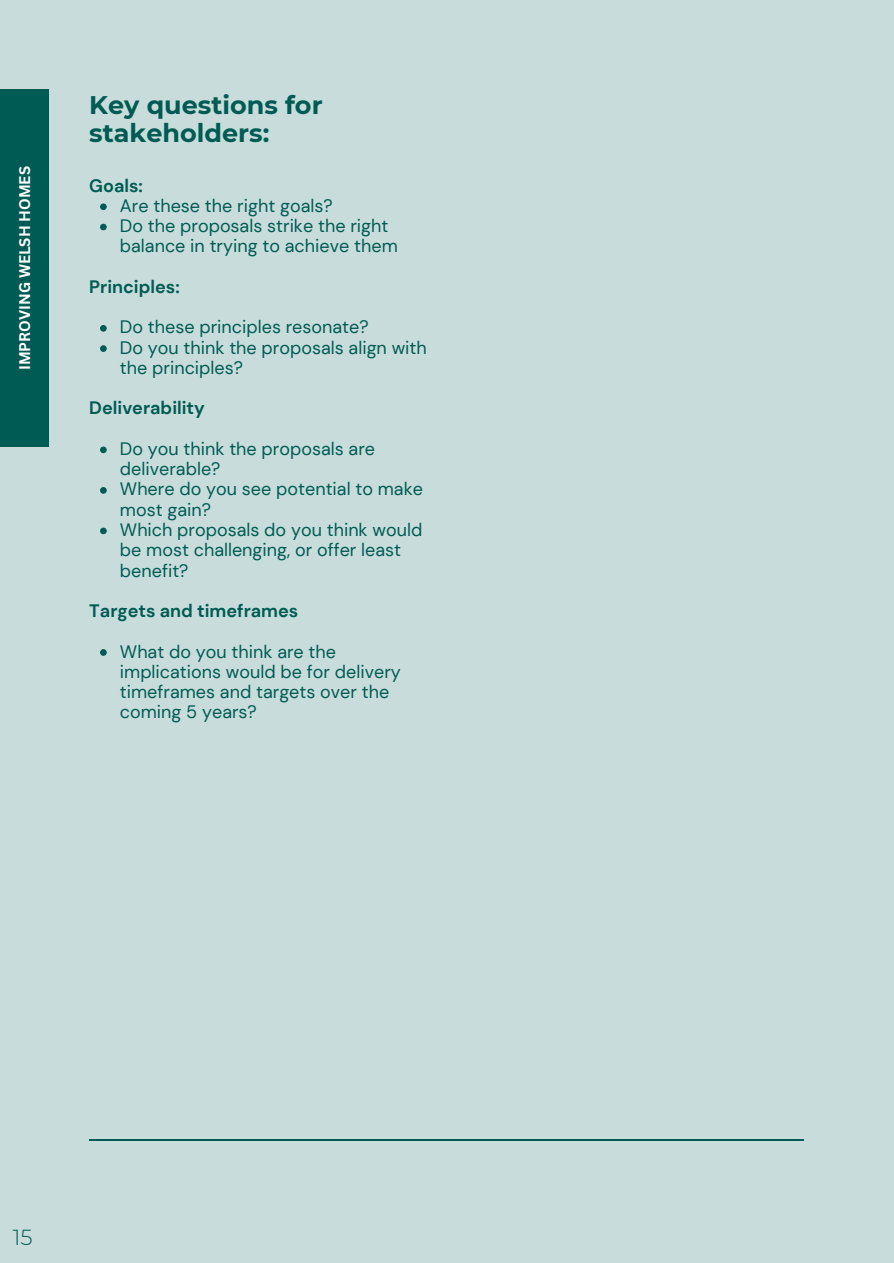
<style>
.page{position:relative;width:894px;height:1263px;background:#fff}
.page>*{position:absolute;margin:0;border:0;box-sizing:border-box;transform-origin:0 0}
.t1{font:700 25.5px/28.3px "Montserrat";color:#005b54}
.t2{font:300 21.75px "Montserrat";color:#005b54}
.t3{font:18px/20.2px "DM Sans";color:#005b54}
.t4{font:700 18px "DM Sans";color:#005b54}
.t5{font:700 15px "Canva Sans";color:#fff}
</style>
<div class="page">
<div style="left:0;top:0;width:893px;height:1263px;background:#c8dddb"></div>
<svg style="left:100px;top:203px;width:7px;height:7px"></svg>
<svg style="left:100px;top:223px;width:7px;height:8px"></svg>
<svg style="left:100px;top:325px;width:7px;height:7px"></svg>
<svg style="left:100px;top:345px;width:7px;height:7px"></svg>
<svg style="left:100px;top:446px;width:7px;height:7px"></svg>
<svg style="left:100px;top:487px;width:7px;height:7px"></svg>
<svg style="left:100px;top:527px;width:7px;height:7px"></svg>
<svg style="left:100px;top:649px;width:7px;height:7px"></svg>
<div style="left:0;top:89px;width:49px;height:358px;background:#005b54"></div>
<hr style="left:89px;top:1140px;width:715px;height:1px;background:#005b54">
<p class="t5" style="left:14px;top:370px;width:206px;rotate:-90deg">IMPROVING WELSH HOMES</p>
<h1 class="t1" style="left:89px;top:90px;width:235px">Key questions for stakeholders:</h1>
<p class="t4" style="left:89px;top:174px;width:55px">Goals:</p>
<p class="t3" style="left:120px;top:196px;width:279px">Are these the right goals?<br>Do the proposals strike the right balance in trying to achieve them</p>
<p class="t4" style="left:89px;top:275px;width:92px">Principles:</p>
<p class="t3" style="left:120px;top:317px;width:308px">Do these principles resonate?<br>Do you think the proposals align with the principles?</p>
<p class="t4" style="left:89px;top:397px;width:117px">Deliverability</p>
<p class="t3" style="left:120px;top:439px;width:305px">Do you think the proposals are deliverable?<br>Where do you see potential to make most gain?<br>Which proposals do you think would be most challenging, or offer least benefit?</p>
<p class="t4" style="left:89px;top:599px;width:210px">Targets and timeframes</p>
<p class="t3" style="left:120px;top:641px;width:282px">What do you think are the implications would be for delivery timeframes and targets over the coming 5 years?</p>
<p class="t2" style="left:13px;top:1224px;width:21px">15</p>
</div>
